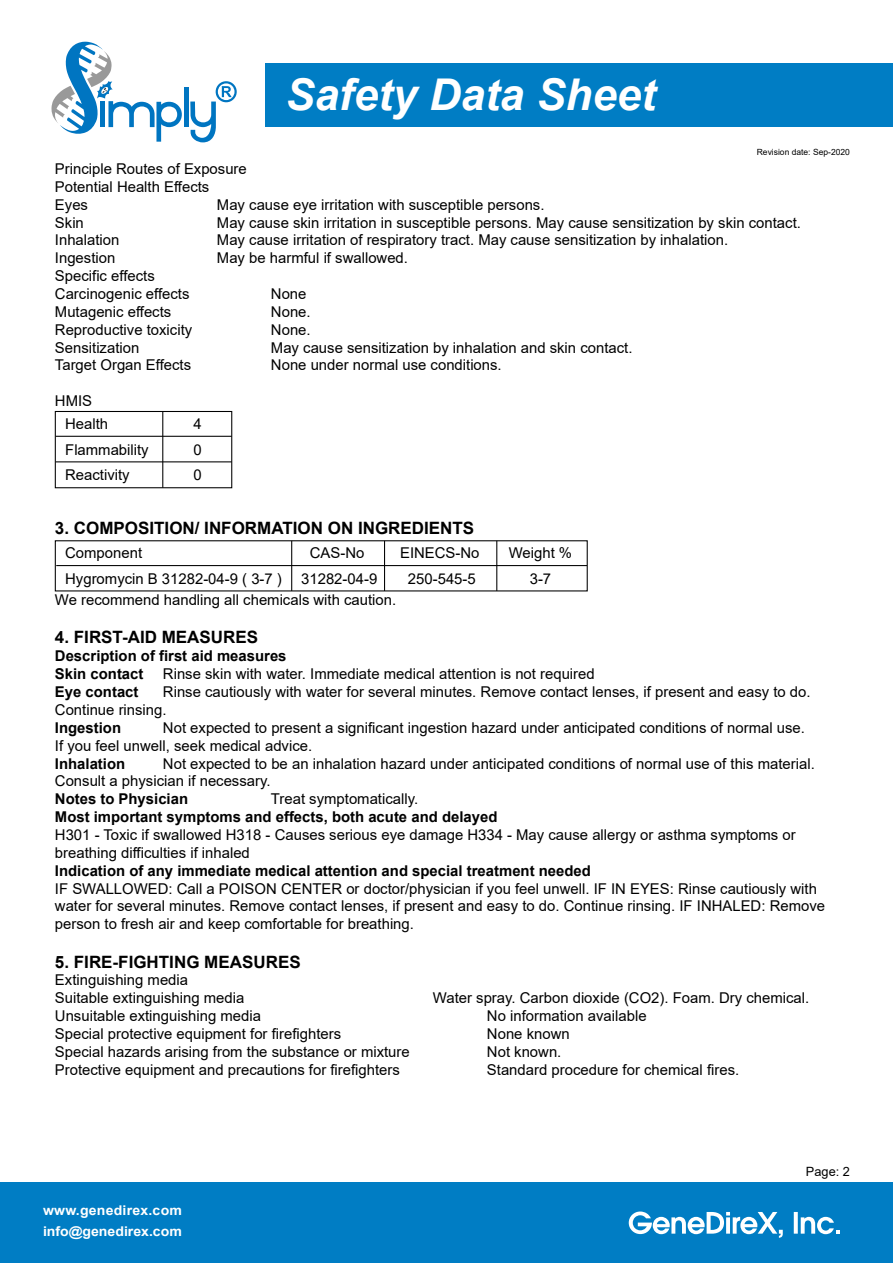
<style>
.page{position:relative;width:893px;height:1263px;background:#fff}
.page>*{position:absolute;margin:0;border:0;box-sizing:border-box;transform-origin:0 0}
.t1{font:italic 700 43.8px "Arial";color:#fff}
.t2{font:700 16.95px "Arial";color:#000}
.t3{font:14.85px/17.9px "Arial";color:#000}
.t4{font:700 14.85px/17.9px "Arial";color:#000}
.t5{font:700 13.5px/21.3px "Arial";color:#fff;scale:1.05 1}
.t6{font:12.75px "Arial";color:#000}
.t7{font:8.55px "Arial";color:#000}
</style>
<div class="page">
<div style="left:0;top:1182px;width:893px;height:81px;background:#007dc4"></div>
<div style="left:266px;top:63px;width:627px;height:64px;background:#007dc4"></div>
<svg style="left:629px;top:1211px;width:154px;height:27px"></svg>
<svg style="left:794px;top:1212px;width:46px;height:22px"></svg>
<hr style="left:184px;top:87px;width:4px;height:40px;background:#0075c1">
<svg style="left:51px;top:42px;width:131px;height:100px"></svg>
<svg style="left:190px;top:81px;width:47px;height:61px"></svg>
<div style="left:55px;top:411px;width:177px;height:77px;border:1px solid #000"></div>
<hr style="left:56px;top:436px;width:176px;height:1px;background:#000">
<hr style="left:56px;top:461px;width:176px;height:1px;background:#000">
<hr style="left:162px;top:411px;width:1px;height:77px;background:#000">
<hr style="left:56px;top:565px;width:531px;height:1px;background:#000">
<hr style="left:291px;top:541px;width:1px;height:50px;background:#000">
<hr style="left:384px;top:541px;width:1px;height:50px;background:#000">
<hr style="left:496px;top:541px;width:1px;height:50px;background:#000">
<h1 class="t1" style="left:286px;top:65px;width:372px">Safety Data Sheet</h1>
<p class="t3" style="left:55px;top:160px;width:193px">Principle Routes of Exposure<br>Potential Health Effects<br>Eyes</p>
<p class="t3" style="left:217px;top:195px;width:329px">May cause eye irritation with susceptible persons.</p>
<p class="t7" style="left:757px;top:146px;width:95px">Revision date: Sep-2020</p>
<p class="t3" style="left:55px;top:213px;width:30px">Skin</p>
<p class="t3" style="left:217px;top:213px;width:585px">May cause skin irritation in susceptible persons. May cause sensitization by skin contact.</p>
<p class="t3" style="left:55px;top:231px;width:66px">Inhalation</p>
<p class="t3" style="left:217px;top:231px;width:513px">May cause irritation of respiratory tract. May cause sensitization by inhalation.</p>
<p class="t3" style="left:55px;top:249px;width:62px">Ingestion</p>
<p class="t3" style="left:217px;top:249px;width:193px">May be harmful if swallowed.</p>
<p class="t3" style="left:55px;top:267px;width:136px">Specific effects<br>Carcinogenic effects</p>
<p class="t3" style="left:271px;top:285px;width:37px">None</p>
<p class="t3" style="left:55px;top:303px;width:118px">Mutagenic effects</p>
<p class="t3" style="left:271px;top:303px;width:41px">None.</p>
<p class="t3" style="left:55px;top:320px;width:139px">Reproductive toxicity</p>
<p class="t3" style="left:271px;top:320px;width:41px">None.</p>
<p class="t3" style="left:55px;top:338px;width:86px">Sensitization</p>
<p class="t3" style="left:271px;top:338px;width:363px">May cause sensitization by inhalation and skin contact.</p>
<p class="t3" style="left:55px;top:356px;width:138px">Target Organ Effects</p>
<p class="t3" style="left:271px;top:356px;width:232px">None under normal use conditions.</p>
<p class="t3" style="left:55px;top:392px;width:39px">HMIS</p>
<p class="t3" style="left:65px;top:411px;width:85px;line-height:25.5px">Health<br>Flammability<br>Reactivity</p>
<p class="t3" style="left:193px;top:411px;width:10px;line-height:25.5px;text-align:justify">4<br>0<br>0</p>
<p class="t2" style="left:55px;top:516px;width:421px">3. COMPOSITION/ INFORMATION ON INGREDIENTS</p>
<p class="t3" style="left:65px;top:540px;width:218px;line-height:25.5px">Component<br>Hygromycin B 31282-04-9 ( 3-7 )</p>
<p class="t3" style="left:301px;top:540px;width:78px;line-height:25.5px;text-align:center">CAS-No<br>31282-04-9</p>
<p class="t3" style="left:400px;top:540px;width:81px;line-height:25.5px;text-align:center">EINECS-No<br>250-545-5</p>
<p class="t3" style="left:509px;top:540px;width:65px;line-height:25.5px;text-align:center">Weight %<br>3-7</p>
<p class="t3" style="left:55px;top:591px;width:343px">We recommend handling all chemicals with caution.</p>
<p class="t2" style="left:55px;top:626px;width:205px">4. FIRST-AID MEASURES</p>
<p class="t4" style="left:55px;top:647px;width:233px">Description of first aid measures<br>Skin contact</p>
<p class="t3" style="left:163px;top:665px;width:433px">Rinse skin with water. Immediate medical attention is not required</p>
<p class="t3" style="left:55px;top:683px;width:757px;text-indent:108px">Rinse cautiously with water for several minutes. Remove contact lenses, if present and easy to do.<br>Continue rinsing.</p>
<p class="t4" style="left:55px;top:719px;width:68px">Ingestion</p>
<p class="t4" style="left:55px;top:683px;width:85px">Eye contact</p>
<p class="t3" style="left:55px;top:718px;width:751px;text-indent:108px">Not expected to present a significant ingestion hazard under anticipated conditions of normal use.<br>If you feel unwell, seek medical advice.</p>
<p class="t4" style="left:55px;top:754px;width:72px">Inhalation</p>
<p class="t3" style="left:55px;top:754px;width:761px;text-indent:108px">Not expected to be an inhalation hazard under anticipated conditions of normal use of this material.<br>Consult a physician if necessary.</p>
<p class="t4" style="left:55px;top:790px;width:135px">Notes to Physician</p>
<p class="t3" style="left:271px;top:790px;width:149px">Treat symptomatically.</p>
<p class="t4" style="left:55px;top:808px;width:444px">Most important symptoms and effects, both acute and delayed</p>
<p class="t3" style="left:55px;top:826px;width:742px">H301 - Toxic if swallowed H318 - Causes serious eye damage H334 - May cause allergy or asthma symptoms or breathing difficulties if inhaled</p>
<p class="t4" style="left:55px;top:862px;width:537px">Indication of any immediate medical attention and special treatment needed</p>
<p class="t3" style="left:55px;top:879px;width:772px">IF SWALLOWED: Call a POISON CENTER or doctor/physician if you feel unwell. IF IN EYES: Rinse cautiously with water for several minutes. Remove contact lenses, if present and easy to do. Continue rinsing. IF INHALED: Remove person to fresh air and keep comfortable for breathing.</p>
<p class="t2" style="left:55px;top:950px;width:247px">5. FIRE-FIGHTING MEASURES</p>
<p class="t3" style="left:55px;top:971px;width:191px">Extinguishing media<br>Suitable extinguishing media</p>
<p class="t3" style="left:433px;top:989px;width:378px">Water spray. Carbon dioxide (CO2). Foam. Dry chemical.</p>
<p class="t3" style="left:55px;top:1007px;width:207px">Unsuitable extinguishing media</p>
<p class="t3" style="left:487px;top:1007px;width:161px">No information available</p>
<p class="t3" style="left:55px;top:1025px;width:288px">Special protective equipment for firefighters</p>
<p class="t3" style="left:487px;top:1025px;width:84px">None known</p>
<p class="t3" style="left:55px;top:1042px;width:356px">Special hazards arising from the substance or mixture</p>
<p class="t3" style="left:487px;top:1042px;width:76px">Not known.</p>
<p class="t3" style="left:55px;top:1060px;width:346px">Protective equipment and precautions for firefighters</p>
<p class="t3" style="left:487px;top:1060px;width:254px">Standard procedure for chemical fires.</p>
<p class="t5" style="left:43px;top:1200px;width:134px">www.genedirex.com info@genedirex.com</p>
<p class="t6" style="left:806px;top:1162px;width:45px">Page: 2</p>
</div>
